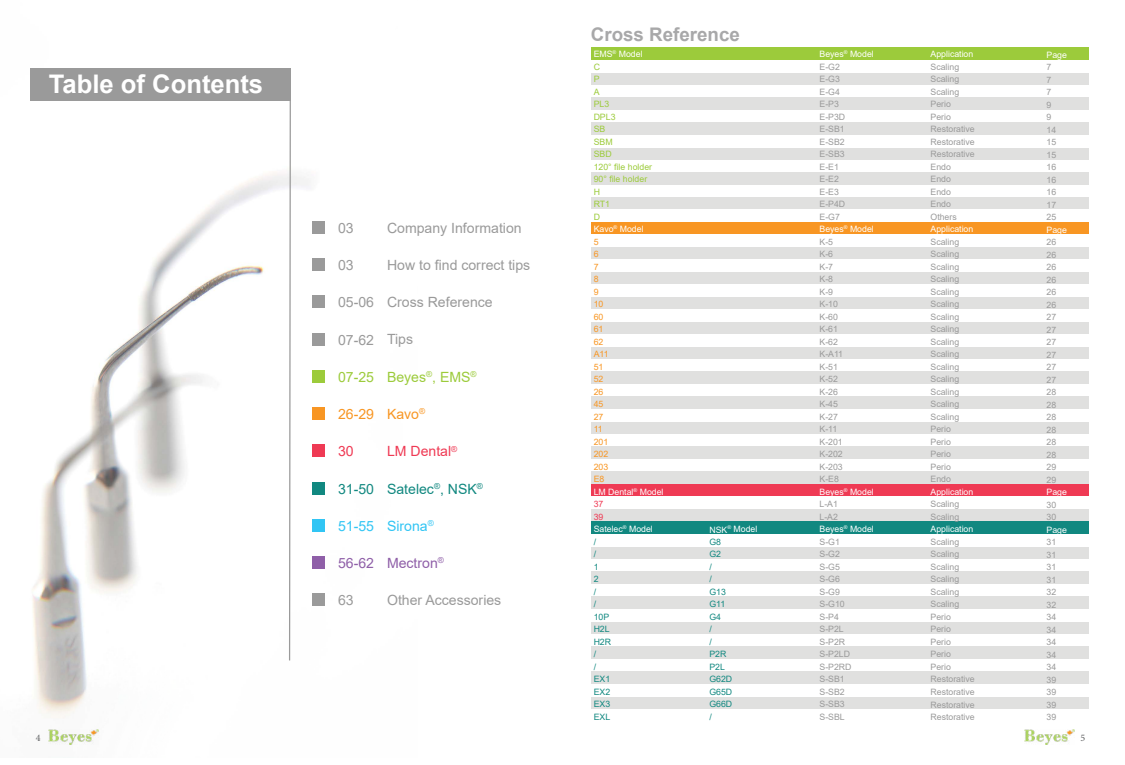
<style>
.page{position:relative;width:1125px;height:765px;background:#fff}
.page>*{position:absolute;margin:0;border:0;box-sizing:border-box;transform-origin:0 0}
.t1{font:700 25.62px "Arial";color:#fff}
.t2{font:700 18.75px "Arial";color:#a8a8a9}
.t3{font:14.12px "Arial";color:#9a9a9a}
.t4{font:14.12px "Arial";color:#118880}
.t5{font:14.12px "Arial";color:#9ccb3b}
.t6{font:14.12px "Arial";color:#8f5fa8}
.t7{font:14.12px "Arial";color:#31c5f4}
.t8{font:14.12px "Arial";color:#ef3a54}
.t9{font:14.12px "Arial";color:#f89623}
.t10{font:10px "Minion Pro";color:#5f6062}
.t11{font:8.75px/12.5px "Arial";color:#9a9a9a}
.t12{font:8.75px/12.5px "Arial";color:#9ccb3b}
.t13{font:8.75px "Arial";color:#fff}
.t14{font:8.75px/12.5px "Arial";color:#118880}
.s1{color:#fff}
.s2{color:#f89623}
.s3{color:#ef3a54}
.s4{color:#118880}
</style>
<div class="page">
<div style="left:591px;top:73px;width:497px;height:12px;background:#e0e0df"></div>
<div style="left:591px;top:98px;width:497px;height:12px;background:#e0e0df"></div>
<div style="left:591px;top:48px;width:497px;height:12px;background:#9ccb3b"></div>
<div style="left:591px;top:147px;width:497px;height:13px;background:#e0e0df"></div>
<div style="left:591px;top:172px;width:497px;height:13px;background:#e0e0df"></div>
<div style="left:591px;top:122px;width:497px;height:13px;background:#e0e0df"></div>
<div style="left:591px;top:197px;width:497px;height:13px;background:#e0e0df"></div>
<div style="left:591px;top:222px;width:497px;height:13px;background:#f89623"></div>
<div style="left:591px;top:272px;width:497px;height:12px;background:#e0e0df"></div>
<div style="left:591px;top:297px;width:497px;height:12px;background:#e0e0df"></div>
<div style="left:591px;top:247px;width:497px;height:12px;background:#e0e0df"></div>
<div style="left:591px;top:347px;width:497px;height:12px;background:#e0e0df"></div>
<div style="left:591px;top:372px;width:497px;height:12px;background:#e0e0df"></div>
<div style="left:591px;top:322px;width:497px;height:12px;background:#e0e0df"></div>
<div style="left:591px;top:422px;width:497px;height:12px;background:#e0e0df"></div>
<div style="left:591px;top:447px;width:497px;height:12px;background:#e0e0df"></div>
<div style="left:591px;top:397px;width:497px;height:12px;background:#e0e0df"></div>
<div style="left:591px;top:472px;width:497px;height:12px;background:#e0e0df"></div>
<div style="left:591px;top:509px;width:497px;height:13px;background:#e0e0df"></div>
<div style="left:591px;top:484px;width:497px;height:13px;background:#ef3a54"></div>
<div style="left:591px;top:547px;width:497px;height:12px;background:#e0e0df"></div>
<div style="left:591px;top:572px;width:497px;height:12px;background:#e0e0df"></div>
<div style="left:591px;top:522px;width:497px;height:12px;background:#118880"></div>
<div style="left:591px;top:621px;width:497px;height:13px;background:#e0e0df"></div>
<div style="left:591px;top:646px;width:497px;height:13px;background:#e0e0df"></div>
<div style="left:591px;top:597px;width:497px;height:12px;background:#e0e0df"></div>
<div style="left:591px;top:696px;width:497px;height:13px;background:#e0e0df"></div>
<div style="left:591px;top:671px;width:497px;height:13px;background:#e0e0df"></div>
<img style="left:30px;top:68px;width:280px;height:650px">
<div style="left:31px;top:68px;width:260px;height:32px;background:#9a9a9a"></div>
<div style="left:312px;top:221px;width:13px;height:13px;background:#9a9a9a"></div>
<div style="left:312px;top:258px;width:13px;height:13px;background:#9a9a9a"></div>
<div style="left:312px;top:295px;width:13px;height:13px;background:#9a9a9a"></div>
<div style="left:312px;top:333px;width:13px;height:13px;background:#9a9a9a"></div>
<div style="left:312px;top:370px;width:13px;height:13px;background:#9ccb3b"></div>
<div style="left:312px;top:407px;width:13px;height:13px;background:#f89623"></div>
<div style="left:312px;top:444px;width:13px;height:13px;background:#ef3a54"></div>
<div style="left:312px;top:482px;width:13px;height:13px;background:#118880"></div>
<div style="left:312px;top:519px;width:13px;height:13px;background:#31c5f4"></div>
<div style="left:312px;top:556px;width:13px;height:13px;background:#8f5fa8"></div>
<div style="left:312px;top:593px;width:13px;height:13px;background:#9a9a9a"></div>
<svg style="left:288px;top:97px;width:4px;height:565px"></svg>
<img style="left:48px;top:729px;width:51px;height:16px">
<img style="left:1024px;top:729px;width:50px;height:16px">
<h1 class="t1" style="left:49px;top:65px;width:216px">Table of Contents</h1>
<h3 class="t3" style="left:338px;top:218px;width:17px">03</h3>
<h3 class="t3" style="left:338px;top:255px;width:17px">03</h3>
<h3 class="t3" style="left:338px;top:293px;width:38px">05-06</h3>
<h3 class="t3" style="left:338px;top:330px;width:38px">07-62</h3>
<h3 class="t5" style="left:338px;top:367px;width:38px">07-25</h3>
<h3 class="t9" style="left:338px;top:404px;width:38px">26-29</h3>
<h3 class="t8" style="left:338px;top:442px;width:17px">30</h3>
<h3 class="t4" style="left:338px;top:479px;width:38px">31-50</h3>
<h3 class="t7" style="left:338px;top:516px;width:38px">51-55</h3>
<h3 class="t6" style="left:338px;top:553px;width:38px">56-62</h3>
<h3 class="t3" style="left:338px;top:591px;width:17px">63</h3>
<h3 class="t3" style="left:387px;top:218px;width:136px">Company Information</h3>
<h3 class="t3" style="left:387px;top:255px;width:145px">How to find correct tips</h3>
<h3 class="t3" style="left:387px;top:293px;width:107px">Cross Reference</h3>
<h3 class="t3" style="left:387px;top:330px;width:28px">Tips</h3>
<h3 class="t5" style="left:387px;top:367px;width:91px">Beyes<sup>®</sup>, EMS<sup>®</sup></h3>
<h3 class="t9" style="left:387px;top:404px;width:40px">Kavo<sup>®</sup></h3>
<h3 class="t8" style="left:387px;top:442px;width:72px">LM Dental<sup>®</sup></h3>
<h3 class="t4" style="left:387px;top:479px;width:97px">Satelec<sup>®</sup>, NSK<sup>®</sup></h3>
<h3 class="t7" style="left:387px;top:516px;width:48px">Sirona<sup>®</sup></h3>
<h3 class="t6" style="left:387px;top:553px;width:58px">Mectron<sup>®</sup></h3>
<h3 class="t3" style="left:387px;top:591px;width:116px">Other Accessories</h3>
<h2 class="t2" style="left:591px;top:21px;width:151px">Cross Reference</h2>
<p class="t12" style="left:594px;top:48px;width:71px"><span class="s1">EMS</span><sup>®</sup> <span class="s1">Model<br></span>C<br>P<br>A<br>PL3<br>DPL3<br>SB<br>SBM<br>SBD<br>120° file holder<br>90° file holder<br>H<br>RT1<br>D<br><span class="s1">Kavo</span><sup>®</sup> <span class="s1">Model<br></span><span class="s2">5<br>6<br>7<br>8<br>9<br>10<br>60<br>61<br>62<br>A11<br>51<br>52<br>26<br>45<br>27<br>11<br>201<br>202<br>203<br>E8<br></span><span class="s1">LM Dental</span><sup>®</sup> <span class="s1">Model<br></span><span class="s3">37<br>39<br></span><span class="s1">Satelec</span><sup>®</sup> <span class="s1">Model<br></span><span class="s4">/<br>/<br>1<br>2<br>/<br>/<br>10P<br>H2L<br>H2R<br>/<br>/<br>EX1<br>EX2<br>EX3<br>EXL</span></p>
<p class="t11" style="left:820px;top:48px;width:56px"><span class="s1">Beyes</span><sup>®</sup> <span class="s1">Model<br></span>E-G2<br>E-G3<br>E-G4<br>E-P3<br>E-P3D<br>E-SB1<br>E-SB2<br>E-SB3<br>E-E1<br>E-E2<br>E-E3<br>E-P4D<br>E-G7<br><span class="s1">Beyes</span><sup>®</sup> <span class="s1">Model<br></span>K-5<br>K-6<br>K-7<br>K-8<br>K-9<br>K-10<br>K-60<br>K-61<br>K-62<br>K-A11<br>K-51<br>K-52<br>K-26<br>K-45<br>K-27<br>K-11<br>K-201<br>K-202<br>K-203<br>K-E8<br><span class="s1">Beyes</span><sup>®</sup> <span class="s1">Model<br></span>L-A1<br>L-A2<br><span class="s1">Beyes</span><sup>®</sup> <span class="s1">Model<br></span>S-G1<br>S-G2<br>S-G5<br>S-G6<br>S-G9<br>S-G10<br>S-P4<br>S-P2L<br>S-P2R<br>S-P2LD<br>S-P2RD<br>S-SB1<br>S-SB2<br>S-SB3<br>S-SBL</p>
<p class="t13" style="left:931px;top:48px;width:44px">Application</p>
<p class="t11" style="left:931px;top:60px;width:46px">Scaling<br>Scaling<br>Scaling<br>Perio<br>Perio<br>Restorative<br>Restorative<br>Restorative<br>Endo<br>Endo<br>Endo<br>Endo<br>Others</p>
<p class="t13" style="left:931px;top:223px;width:44px">Application</p>
<p class="t11" style="left:931px;top:235px;width:30px">Scaling<br>Scaling<br>Scaling<br>Scaling<br>Scaling<br>Scaling<br>Scaling<br>Scaling<br>Scaling<br>Scaling<br>Scaling<br>Scaling<br>Scaling<br>Scaling<br>Scaling<br>Perio<br>Perio<br>Perio<br>Perio<br>Endo</p>
<p class="t13" style="left:931px;top:486px;width:44px">Application</p>
<p class="t11" style="left:931px;top:498px;width:30px">Scaling<br>Scaling</p>
<p class="t13" style="left:931px;top:523px;width:44px">Application</p>
<p class="t11" style="left:931px;top:536px;width:46px">Scaling<br>Scaling<br>Scaling<br>Scaling<br>Scaling<br>Scaling<br>Perio<br>Perio<br>Perio<br>Perio<br>Perio<br>Restorative<br>Restorative<br>Restorative<br>Restorative</p>
<p class="t14" style="left:709px;top:523px;width:50px"><span class="s1">NSK</span><sup>®</sup> <span class="s1">Model<br></span>G8<br>G2<br>/<br>/<br>G13<br>G11<br>G4<br>/<br>/<br>P2R<br>P2L<br>G62D<br>G65D<br>G66D<br>/</p>
<p class="t13" style="left:1047px;top:48px;width:22px">Page</p>
<p class="t11" style="left:1047px;top:61px;width:11px">7<br>7<br>7<br>9<br>9<br>14<br>15<br>15<br>16<br>16<br>16<br>17<br>25</p>
<p class="t13" style="left:1047px;top:223px;width:22px">Page</p>
<p class="t11" style="left:1047px;top:236px;width:11px;text-align:justify">26<br>26<br>26<br>26<br>26<br>26<br>27<br>27<br>27<br>27<br>27<br>27<br>28<br>28<br>28<br>28<br>28<br>28<br>29<br>29</p>
<p class="t13" style="left:1047px;top:486px;width:22px">Page</p>
<p class="t11" style="left:1047px;top:498px;width:11px">30<br>30</p>
<p class="t13" style="left:1047px;top:524px;width:22px">Page</p>
<p class="t11" style="left:1047px;top:536px;width:11px;text-align:justify">31<br>31<br>31<br>31<br>32<br>32<br>34<br>34<br>34<br>34<br>34<br>39<br>39<br>39<br>39</p>
<p class="t10" style="left:36px;top:731px;width:6px">4</p>
<p class="t10" style="left:1081px;top:731px;width:6px">5</p>
</div>
